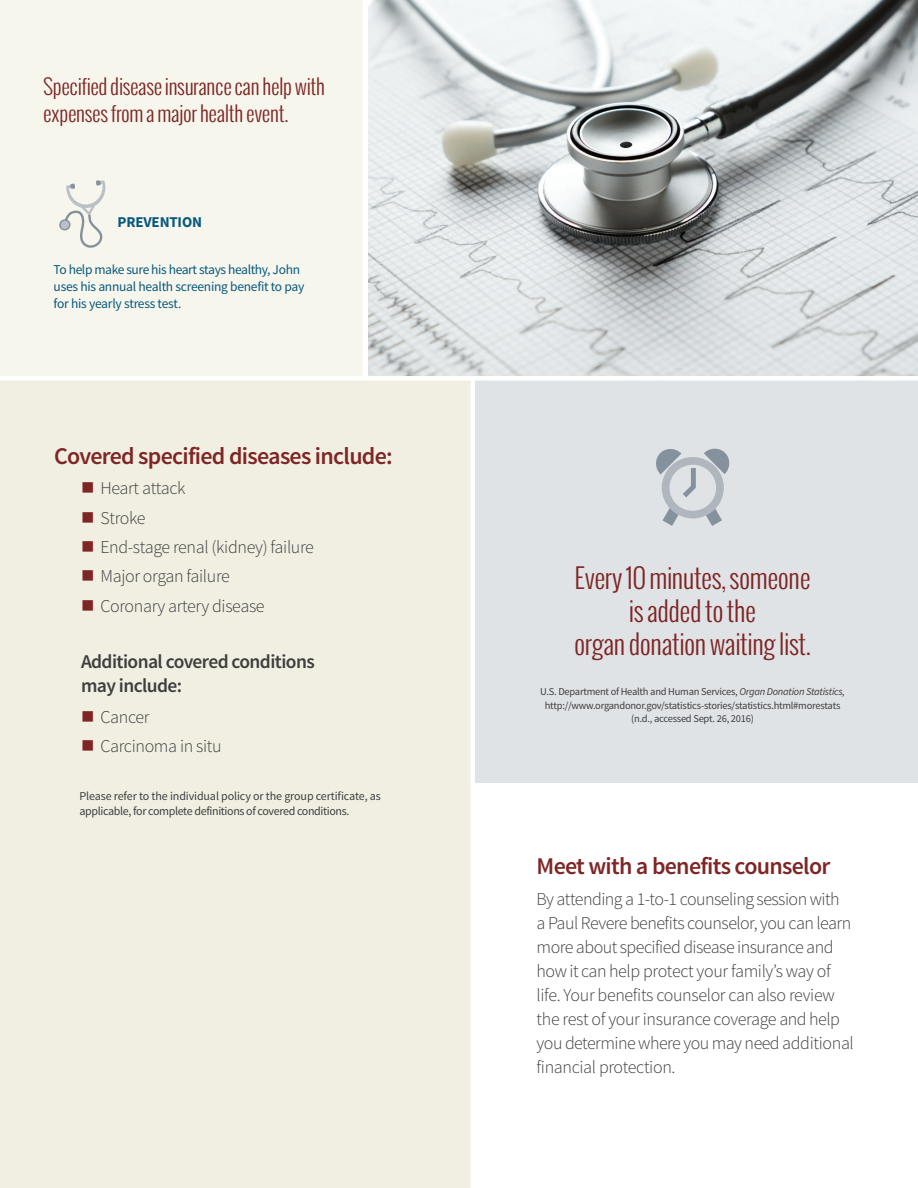
<style>
.page{position:relative;width:918px;height:1188px;background:#fff}
.page>*{position:absolute;margin:0;border:0;box-sizing:border-box;transform-origin:0 0}
.Headline{font:300 27px/33px "Oswald";letter-spacing:-.02em;color:#7e2625;text-align:center}
.Body_Copy{font:600 24px "Source Sans Pro";letter-spacing:-.03em;color:#7e2625}
.body_copy{font:300 21px/27px "Oswald";letter-spacing:-.02em;color:#7e2625}
.Body_Copy-2{font:600 19.5px/24px "Source Sans Pro";letter-spacing:-.03em;color:#3e3e3f}
.t1{font:300 18px/24px "Source Sans Pro";letter-spacing:-.03em;color:#3e3e3f}
.body_copy-2{font:700 15px "Source Sans Pro";letter-spacing:-.01em;color:#08587e}
.body_copy-3{font:13.5px/17.2px "Source Sans Pro";letter-spacing:-.02em;color:#08587e}
.Footnote{font:12px/15px "Source Sans Pro";letter-spacing:-.03em;color:#3e3e3f}
.body_copy-4{font:10.5px/13.5px "Source Sans Pro";letter-spacing:-.025em;color:#3e3e3f;text-align:center}
.s1{font-style:italic}
</style>
<div class="page">
<div style="left:0;top:0;width:364px;height:378px;background:#f6f6ed"></div>
<img style="left:368px;top:0;width:550px;height:376px">
<div style="left:0;top:378px;width:472px;height:810px;background:#f1efe2"></div>
<div style="left:472px;top:378px;width:446px;height:405px;background:#e0e3e6"></div>
<svg style="left:65px;top:180px;width:41px;height:68px"></svg>
<svg style="left:59px;top:219px;width:12px;height:12px"></svg>
<div style="left:60px;top:220px;width:9px;height:9px;background:#bbc0c6;border-radius:50%"></div>
<svg style="left:663px;top:505px;width:18px;height:21px"></svg>
<svg style="left:703px;top:506px;width:19px;height:20px"></svg>
<div style="left:662px;top:457px;width:62px;height:61px;background:#afb6bd;border-radius:50%"></div>
<div style="left:670px;top:465px;width:46px;height:46px;background:#e0e3e6;border-radius:50%"></div>
<svg style="left:704px;top:448px;width:26px;height:26px"></svg>
<svg style="left:656px;top:449px;width:40px;height:48px"></svg>
<div style="left:470px;top:378px;width:5px;height:810px;background:#fff"></div>
<hr style="left:363px;top:0;width:4px;height:378px;background:#fff">
<div style="left:0;top:376px;width:918px;height:5px;background:#fff"></div>
<p class="body_copy" style="left:43px;top:73px;width:283px">Specified disease insurance can help with expenses from a major health event.</p>
<p class="body_copy-2" style="left:117px;top:213px;width:86px">PREVENTION</p>
<p class="body_copy-3" style="left:54px;top:261px;width:252px">To help make sure his heart stays healthy, John uses his annual health screening benefit to pay for his yearly stress test.</p>
<p class="Body_Copy" style="left:54px;top:440px;width:340px">Covered specified diseases include:</p>
<p class="t1" style="left:101px;top:476px;width:86px">Heart attack</p>
<p class="t1" style="left:101px;top:506px;width:47px">Stroke</p>
<p class="t1" style="left:101px;top:535px;width:215px">End-stage renal (kidney) failure</p>
<p class="t1" style="left:101px;top:565px;width:131px">Major organ failure</p>
<p class="t1" style="left:101px;top:594px;width:166px">Coronary artery disease</p>
<p class="Body_Copy-2" style="left:81px;top:650px;width:235px">Additional covered conditions may include:</p>
<p class="t1" style="left:101px;top:705px;width:50px">Cancer</p>
<p class="t1" style="left:101px;top:735px;width:123px">Carcinoma in situ</p>
<p class="Footnote" style="left:80px;top:788px;width:303px">Please refer to the individual policy or the group certificate, as applicable, for complete definitions of covered conditions.</p>
<p class="Headline" style="left:574px;top:561px;width:238px">Every 10 minutes, someone is added to the<br>organ donation waiting list.</p>
<p class="body_copy-4" style="left:540px;top:685px;width:306px">U.S. Department of Health and Human Services, <span class="s1">Organ Donation Statistics, </span>http://www.organdonor.gov/statistics-stories/statistics.html#morestats (n.d., accessed Sept. 26, 2016)</p>
<p class="Body_Copy" style="left:537px;top:851px;width:295px">Meet with a benefits counselor</p>
<p class="t1" style="left:537px;top:887px;width:319px">By attending a 1-to-1 counseling session with<br>a Paul Revere benefits counselor, you can learn more about specified disease insurance and how it can help protect your family’s way of life. Your benefits counselor can also review the rest of your insurance coverage and help you determine where you may need additional financial protection.</p>
</div>
